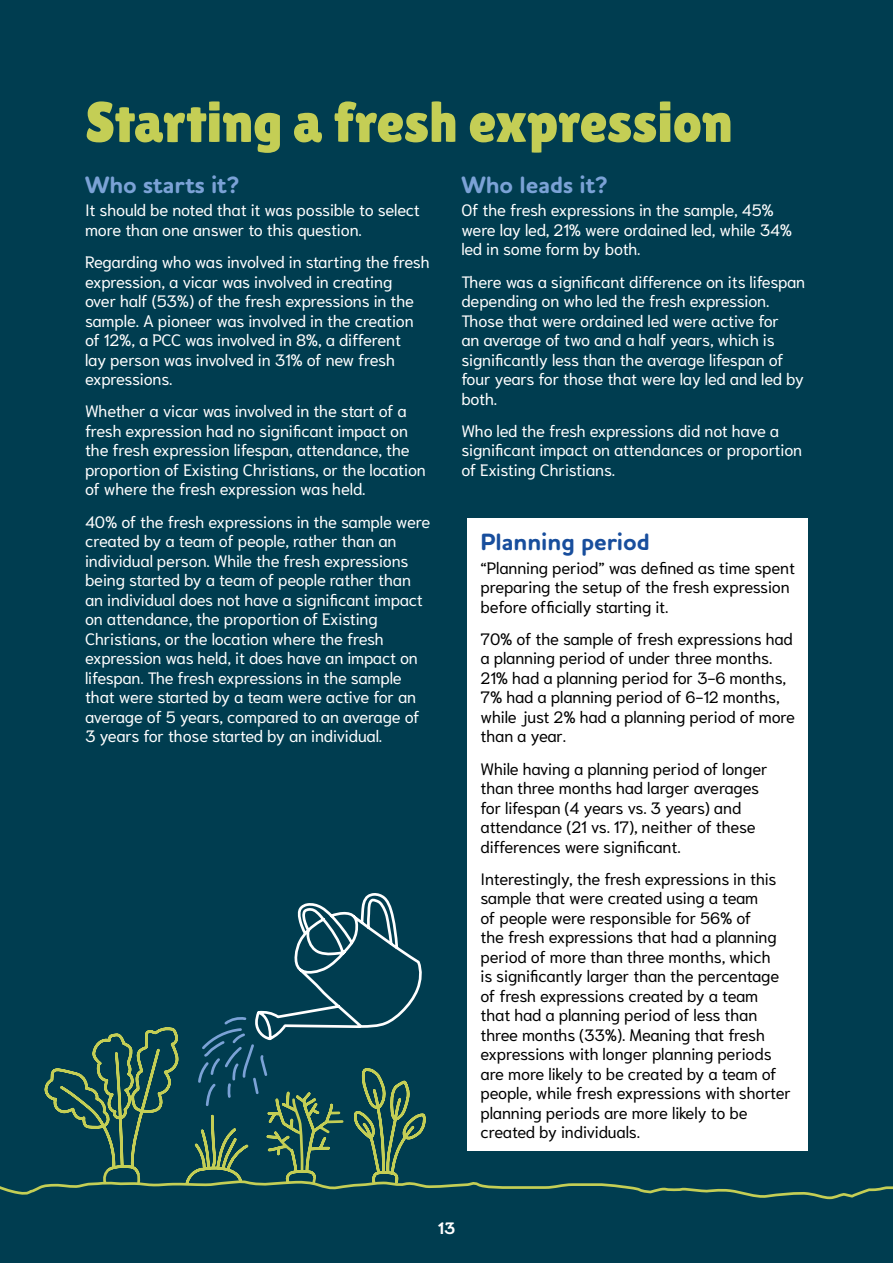
<style>
.page{position:relative;width:893px;height:1263px;background:#003d50}
.page>*{position:absolute;margin:0;border:0;box-sizing:border-box;transform-origin:0 0}
.t1{font:57px "Lilita One";letter-spacing:-.01em;color:#c4ce55}
.t2{font:700 24px "Houschka Rounded";color:#7ba2d6}
.t3{font:700 24px "Houschka Rounded";color:#184e9d}
.t4{font:16.5px/19.5px "Niramit";letter-spacing:-.01em;color:#fff}
.t5{font:16.5px/19.5px "Niramit";letter-spacing:-.01em;color:#000}
.t6{font:700 16.5px "Niramit";color:#fff}
</style>
<div class="page">
<div style="left:468px;top:519px;width:340px;height:632px;background:#fff"></div>
<svg style="left:45px;top:1027px;width:380px;height:152px"></svg>
<svg style="left:0;top:1179px;width:893px;height:21px"></svg>
<svg style="left:196px;top:893px;width:228px;height:215px"></svg>
<h1 class="t1" style="left:85px;top:89px;width:649px">Starting a fresh expression</h1>
<h2 class="t2" style="left:85px;top:169px;width:156px">Who starts it?</h2>
<p class="t4" style="left:85px;top:201px;width:336px">It should be noted that it was possible to select more than one answer to this question.</p>
<p class="t4" style="left:85px;top:252px;width:346px">Regarding who was involved in starting the fresh expression, a vicar was involved in creating<br>over half (53%) of the fresh expressions in the sample. A pioneer was involved in the creation of 12%, a PCC was involved in 8%, a different<br>lay person was involved in 31% of new fresh expressions.</p>
<p class="t4" style="left:85px;top:402px;width:342px">Whether a vicar was involved in the start of a fresh expression had no significant impact on the fresh expression lifespan, attendance, the proportion of Existing Christians, or the location of where the fresh expression was held.</p>
<p class="t4" style="left:85px;top:512px;width:347px">40% of the fresh expressions in the sample were created by a team of people, rather than an individual person. While the fresh expressions being started by a team of people rather than an individual does not have a significant impact on attendance, the proportion of Existing Christians, or the location where the fresh expression was held, it does have an impact on lifespan. The fresh expressions in the sample that were started by a team were active for an average of 5 years, compared to an average of 3 years for those started by an individual.</p>
<h2 class="t2" style="left:461px;top:169px;width:148px">Who leads it?</h2>
<p class="t4" style="left:461px;top:201px;width:332px">Of the fresh expressions in the sample, 45% were lay led, 21% were ordained led, while 34% led in some form by both.</p>
<p class="t4" style="left:461px;top:272px;width:345px">There was a significant difference on its lifespan depending on who led the fresh expression.<br>Those that were ordained led were active for<br>an average of two and a half years, which is significantly less than the average lifespan of four years for those that were lay led and led by both.</p>
<p class="t4" style="left:461px;top:421px;width:342px">Who led the fresh expressions did not have a significant impact on attendances or proportion of Existing Christians.</p>
<h2 class="t3" style="left:480px;top:526px;width:171px">Planning period</h2>
<p class="t5" style="left:480px;top:558px;width:316px">“Planning period” was defined as time spent preparing the setup of the fresh expression before officially starting it.</p>
<p class="t5" style="left:480px;top:629px;width:316px">70% of the sample of fresh expressions had a planning period of under three months.<br>21% had a planning period for 3-6 months, 7% had a planning period of 6-12 months, while just 2% had a planning period of more than a year.</p>
<p class="t5" style="left:480px;top:759px;width:289px">While having a planning period of longer than three months had larger averages for lifespan (4 years vs. 3 years) and attendance (21 vs. 17), neither of these differences were significant.</p>
<p class="t5" style="left:480px;top:869px;width:312px">Interestingly, the fresh expressions in this sample that were created using a team<br>of people were responsible for 56% of<br>the fresh expressions that had a planning period of more than three months, which<br>is significantly larger than the percentage of fresh expressions created by a team that had a planning period of less than three months (33%). Meaning that fresh expressions with longer planning periods are more likely to be created by a team of people, while fresh expressions with shorter planning periods are more likely to be created by individuals.</p>
<p class="t6" style="left:438px;top:1219px;width:19px">13</p>
</div>
